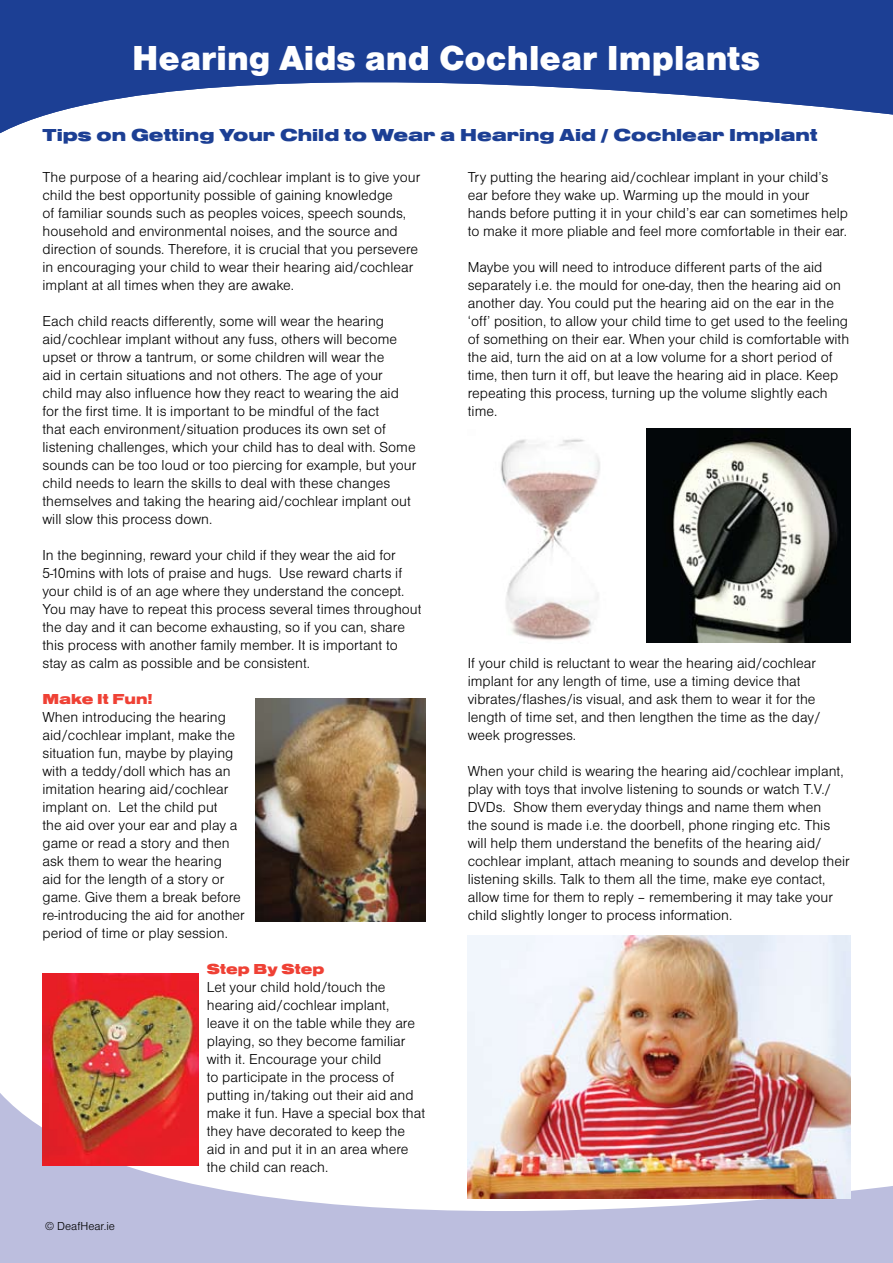
<style>
.page{position:relative;width:893px;height:1263px;background:#fff}
.page>*{position:absolute;margin:0;border:0;box-sizing:border-box;transform-origin:0 0}
.t1{font:36px "Nimbus San D Blac";color:#fff}
.t2{font:18px "Nimbus San D Blac Exte";color:#1c3f94}
.t3{font:15px/18px "Nimbus San D Ligh";color:#000}
.t4{font:15px "Nimbus San D Blac Exte";color:#ef4135;scale:.95 1}
.t5{font:12px "Nimbus San D Ligh";color:#000}
</style>
<div class="page">
<svg style="left:0;top:1093px;width:893px;height:170px;fill:#bcbede"></svg>
<svg style="left:0;top:0;width:893px;height:134px;fill:#1c3f94"></svg>
<img style="left:468px;top:935px;width:382px;height:263px">
<img style="left:256px;top:698px;width:169px;height:224px">
<img style="left:500px;top:439px;width:100px;height:201px">
<img style="left:647px;top:429px;width:203px;height:214px">
<img style="left:43px;top:974px;width:155px;height:191px">
<h1 class="t1" style="left:132px;top:37px;width:629px">Hearing Aids and Cochlear Implants</h1>
<h1 class="t1" style="left:250px;top:37px;width:394px">Coping With Diagnosis</h1>
<p class="t2" style="left:43px;top:125px;width:776px">Tips on Getting Your Child to Wear a Hearing Aid / Cochlear Implant</p>
<p class="t3" style="left:43px;top:168px;width:379px">The purpose of a hearing aid/cochlear implant is to give your child the best opportunity possible of gaining knowledge<br>of familiar sounds such as peoples voices, speech sounds, household and environmental noises, and the source and direction of sounds. Therefore, it is crucial that you persevere in encouraging your child to wear their hearing aid/cochlear implant at all times when they are awake.</p>
<p class="t3" style="left:43px;top:312px;width:376px">Each child reacts differently, some will wear the hearing aid/cochlear implant without any fuss, others will become upset or throw a tantrum, or some children will wear the<br>aid in certain situations and not others. The age of your<br>child may also influence how they react to wearing the aid for the first time. It is important to be mindful of the fact<br>that each environment/situation produces its own set of listening challenges, which your child has to deal with. Some sounds can be too loud or too piercing for example, but your child needs to learn the skills to deal with these changes themselves and taking the hearing aid/cochlear implant out will slow this process down.</p>
<p class="t3" style="left:43px;top:546px;width:381px">In the beginning, reward your child if they wear the aid for 5-10mins with lots of praise and hugs. Use reward charts if your child is of an age where they understand the concept.<br>You may have to repeat this process several times throughout the day and it can become exhausting, so if you can, share this process with another family member. It is important to stay as calm as possible and be consistent.</p>
<p class="t4" style="left:43px;top:691px;width:118px">Make It Fun!</p>
<p class="t3" style="left:43px;top:708px;width:204px">When introducing the hearing aid/cochlear implant, make the situation fun, maybe by playing with a teddy/doll which has an imitation hearing aid/cochlear implant on. Let the child put<br>the aid over your ear and play a game or read a story and then ask them to wear the hearing<br>aid for the length of a story or game. Give them a break before re-introducing the aid for another period of time or play session.</p>
<p class="t4" style="left:207px;top:961px;width:125px">Step By Step</p>
<p class="t3" style="left:207px;top:978px;width:220px">Let your child hold/touch the hearing aid/cochlear implant, leave it on the table while they are playing, so they become familiar with it. Encourage your child<br>to participate in the process of putting in/taking out their aid and make it fun. Have a special box that they have decorated to keep the aid in and put it in an area where the child can reach.</p>
<p class="t5" style="left:45px;top:1219px;width:71px">© DeafHear.ie</p>
<p class="t3" style="left:468px;top:168px;width:382px">Try putting the hearing aid/cochlear implant in your child’s ear before they wake up. Warming up the mould in your hands before putting it in your child’s ear can sometimes help to make it more pliable and feel more comfortable in their ear.</p>
<p class="t3" style="left:468px;top:258px;width:383px">Maybe you will need to introduce different parts of the aid separately i.e. the mould for one-day, then the hearing aid on another day. You could put the hearing aid on the ear in the ‘off’ position, to allow your child time to get used to the feeling of something on their ear. When your child is comfortable with the aid, turn the aid on at a low volume for a short period of time, then turn it off, but leave the hearing aid in place. Keep repeating this process, turning up the volume slightly each time.</p>
<p class="t3" style="left:468px;top:654px;width:354px">If your child is reluctant to wear the hearing aid/cochlear implant for any length of time, use a timing device that vibrates/flashes/is visual, and ask them to wear it for the length of time set, and then lengthen the time as the day/ week progresses.</p>
<p class="t3" style="left:468px;top:762px;width:384px">When your child is wearing the hearing aid/cochlear implant, play with toys that involve listening to sounds or watch T.V./ DVDs. Show them everyday things and name them when<br>the sound is made i.e. the doorbell, phone ringing etc. This will help them understand the benefits of the hearing aid/ cochlear implant, attach meaning to sounds and develop their listening skills. Talk to them all the time, make eye contact, allow time for them to reply – remembering it may take your child slightly longer to process information.</p>
</div>
